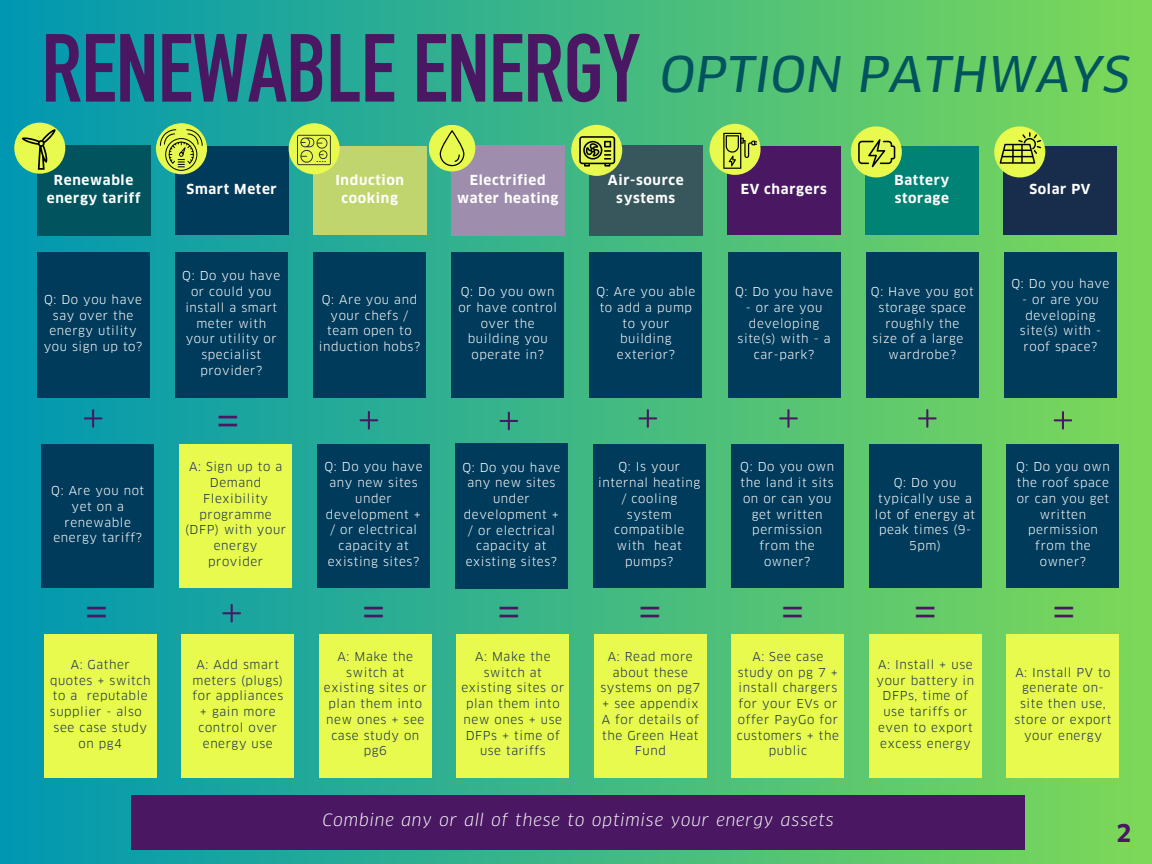
<style>
.page{position:relative;width:1152px;height:864px;background:#fff}
.page>*{position:absolute;margin:0;border:0;box-sizing:border-box;transform-origin:0 0}
.t1{font:700 94.8px "DIN Condensed";letter-spacing:-.005em;color:#4a1863}
.t2{font:italic 48px "Clan OT News";color:#01545e}
.t3{font:700 39.9px "Arsenal";color:#4a1863}
.t4{font:700 24px "Clan OT";color:#4a1863}
.t5{font:italic 16.5px "Clan OT";letter-spacing:.05em;color:#fff}
.t6{font:700 13.5px/18px "Clan OT";letter-spacing:.05em;color:#fff;text-align:center}
.t7{font:12px/15.8px "Clan OT";letter-spacing:.05em;color:#fff;text-align:center}
.t8{font:12px/15.8px "Clan OT";letter-spacing:.05em;color:#182c4c;text-align:center}
</style>
<div class="page">
<div style="left:0;top:0;width:1152px;height:864px;background:linear-gradient(to right,#0097b2,#7dd858)"></div>
<div style="left:1004px;top:252px;width:113px;height:146px;background:#003b5b"></div>
<div style="left:1003px;top:147px;width:114px;height:88px;background:#182c4c"></div>
<div style="left:866px;top:252px;width:113px;height:146px;background:#003b5b"></div>
<div style="left:865px;top:147px;width:114px;height:88px;background:#008374"></div>
<div style="left:728px;top:252px;width:112px;height:146px;background:#003b5b"></div>
<div style="left:727px;top:147px;width:114px;height:88px;background:#4a1863"></div>
<div style="left:590px;top:252px;width:112px;height:146px;background:#003b5b"></div>
<div style="left:589px;top:146px;width:114px;height:90px;background:#38575d"></div>
<div style="left:455px;top:443px;width:113px;height:146px;background:#003b5b"></div>
<div style="left:313px;top:252px;width:113px;height:146px;background:#003b5b"></div>
<div style="left:313px;top:147px;width:114px;height:88px;background:#c1d56f"></div>
<div style="left:175px;top:252px;width:113px;height:146px;background:#003b5b"></div>
<div style="left:175px;top:147px;width:114px;height:88px;background:#003b5b"></div>
<div style="left:37px;top:252px;width:112px;height:146px;background:#003b5b"></div>
<div style="left:37px;top:146px;width:114px;height:90px;background:#01545e"></div>
<div style="left:14px;top:123px;width:51px;height:51px;background:#e7fa4d;border-radius:50%"></div>
<div style="left:42px;top:444px;width:112px;height:144px;background:#003b5b"></div>
<svg style="left:84px;top:409px;width:18px;height:19px"></svg>
<div style="left:1007px;top:444px;width:112px;height:144px;background:#003b5b"></div>
<div style="left:869px;top:444px;width:112px;height:144px;background:#003b5b"></div>
<div style="left:731px;top:444px;width:112px;height:144px;background:#003b5b"></div>
<div style="left:593px;top:444px;width:113px;height:144px;background:#003b5b"></div>
<div style="left:1007px;top:634px;width:112px;height:144px;background:#e7fa4d"></div>
<div style="left:869px;top:634px;width:113px;height:144px;background:#e7fa4d"></div>
<div style="left:732px;top:634px;width:112px;height:144px;background:#e7fa4d"></div>
<div style="left:594px;top:634px;width:113px;height:144px;background:#e7fa4d"></div>
<div style="left:319px;top:634px;width:113px;height:144px;background:#e7fa4d"></div>
<div style="left:179px;top:444px;width:113px;height:144px;background:#e7fa4d"></div>
<svg style="left:639px;top:409px;width:18px;height:19px"></svg>
<svg style="left:779px;top:409px;width:19px;height:19px"></svg>
<svg style="left:918px;top:409px;width:19px;height:19px"></svg>
<svg style="left:1054px;top:411px;width:18px;height:18px"></svg>
<div style="left:317px;top:444px;width:113px;height:144px;background:#003b5b"></div>
<svg style="left:22px;top:129px;width:34px;height:41px"></svg>
<div style="left:156px;top:123px;width:51px;height:51px;background:#e7fa4d;border-radius:50%"></div>
<svg style="left:160px;top:129px;width:43px;height:42px"></svg>
<div style="left:289px;top:123px;width:51px;height:51px;background:#e7fa4d;border-radius:50%"></div>
<svg style="left:297px;top:135px;width:34px;height:30px"></svg>
<div style="left:451px;top:146px;width:114px;height:90px;background:#9e8dac"></div>
<div style="left:429px;top:125px;width:46px;height:46px;background:#e7fa4d;border-radius:50%"></div>
<svg style="left:440px;top:130px;width:24px;height:36px"></svg>
<div style="left:571px;top:125px;width:51px;height:51px;background:#e7fa4d;border-radius:50%"></div>
<svg style="left:579px;top:136px;width:36px;height:31px"></svg>
<div style="left:994px;top:126px;width:51px;height:51px;background:#e7fa4d;border-radius:50%"></div>
<svg style="left:1000px;top:132px;width:41px;height:32px"></svg>
<div style="left:851px;top:126px;width:51px;height:51px;background:#e7fa4d;border-radius:50%"></div>
<svg style="left:858px;top:139px;width:37px;height:28px"></svg>
<div style="left:710px;top:124px;width:51px;height:51px;background:#e7fa4d;border-radius:50%"></div>
<svg style="left:723px;top:133px;width:34px;height:36px"></svg>
<div style="left:44px;top:634px;width:113px;height:144px;background:#e7fa4d"></div>
<svg style="left:360px;top:411px;width:18px;height:19px"></svg>
<div style="left:457px;top:634px;width:112px;height:144px;background:#e7fa4d"></div>
<div style="left:182px;top:634px;width:112px;height:144px;background:#e7fa4d"></div>
<svg style="left:222px;top:604px;width:19px;height:19px"></svg>
<div style="left:451px;top:252px;width:113px;height:146px;background:#003b5b"></div>
<svg style="left:500px;top:412px;width:18px;height:18px"></svg>
<div style="left:131px;top:795px;width:894px;height:55px;background:#4a1863"></div>
<p class="t1" style="left:42px;top:34px;width:600px">RENEWABLE ENERGY</p>
<p class="t2" style="left:660px;top:54px;width:472px">OPTION PATHWAYS</p>
<p class="t6" style="left:47px;top:172px;width:95px">Renewable energy tariff</p>
<p class="t7" style="left:44px;top:293px;width:100px">Q: Do you have say over the energy utility you sign up to?</p>
<p class="t7" style="left:51px;top:484px;width:94px">Q: Are you not yet on a renewable energy tariff?</p>
<p class="t6" style="left:187px;top:181px;width:92px">Smart Meter</p>
<p class="t7" style="left:182px;top:269px;width:100px">Q: Do you have or could you install a smart meter with your utility or specialist provider?</p>
<p class="t3" style="left:218px;top:393px;width:22px">=</p>
<p class="t6" style="left:335px;top:172px;width:70px">Induction cooking</p>
<p class="t7" style="left:319px;top:293px;width:103px">Q: Are you and your chefs / team open to induction hobs?</p>
<p class="t8" style="left:185px;top:460px;width:102px">A: Sign up to a<br>Demand<br>Flexibility programme (DFP) with your energy provider</p>
<p class="t7" style="left:325px;top:460px;width:100px">Q: Do you have any new sites under development + / or electrical capacity at existing sites?</p>
<p class="t6" style="left:457px;top:172px;width:103px">Electrified water heating</p>
<p class="t7" style="left:458px;top:285px;width:100px">Q: Do you own or have control over the building you operate in?</p>
<p class="t7" style="left:462px;top:460px;width:100px">Q: Do you have any new sites under development + / or electrical capacity at existing sites?</p>
<p class="t6" style="left:608px;top:172px;width:78px">Air-source systems</p>
<p class="t7" style="left:596px;top:285px;width:100px">Q: Are you able to add a pump to your building exterior?</p>
<p class="t6" style="left:741px;top:181px;width:88px">EV chargers</p>
<p class="t7" style="left:735px;top:285px;width:100px">Q: Do you have</p>
<p class="t7" style="left:738px;top:301px;width:94px">- or are you developing site(s) with - a car-park?</p>
<p class="t7" style="left:598px;top:460px;width:104px">Q: Is your internal heating / cooling system compatible<br>with heat pumps?</p>
<p class="t7" style="left:740px;top:460px;width:95px">Q: Do you own the land it sits on or can you get written permission from the owner?</p>
<p class="t6" style="left:894px;top:172px;width:57px;text-align:left">Battery storage</p>
<p class="t7" style="left:871px;top:285px;width:104px">Q: Have you got</p>
<p class="t7" style="left:879px;top:301px;width:89px">storage space</p>
<p class="t7" style="left:885px;top:316px;width:75px">roughly the</p>
<p class="t7" style="left:872px;top:332px;width:93px">size of a large</p>
<p class="t7" style="left:888px;top:348px;width:69px">wardrobe?</p>
<p class="t6" style="left:1029px;top:181px;width:63px">Solar PV</p>
<p class="t7" style="left:1012px;top:277px;width:100px">Q: Do you have</p>
<p class="t7" style="left:1020px;top:293px;width:83px">- or are you developing site(s) with - roof space?</p>
<p class="t7" style="left:875px;top:476px;width:102px">Q: Do you typically use a lot of energy at peak times (9-<br>5pm)</p>
<p class="t7" style="left:1016px;top:460px;width:95px">Q: Do you own the roof space or can you get written permission from the owner?</p>
<p class="t3" style="left:86px;top:583px;width:22px">=</p>
<p class="t3" style="left:363px;top:583px;width:22px">=</p>
<p class="t3" style="left:498px;top:583px;width:22px">=</p>
<p class="t3" style="left:782px;top:583px;width:22px">=</p>
<p class="t3" style="left:915px;top:583px;width:22px">=</p>
<p class="t3" style="left:1054px;top:583px;width:22px">=</p>
<p class="t3" style="left:640px;top:583px;width:22px">=</p>
<p class="t8" style="left:71px;top:657px;width:61px">A: Gather</p>
<p class="t8" style="left:50px;top:673px;width:102px">quotes + switch</p>
<p class="t8" style="left:53px;top:689px;width:96px">to a reputable</p>
<p class="t8" style="left:50px;top:705px;width:93px">supplier - also</p>
<p class="t8" style="left:54px;top:720px;width:95px">see case study</p>
<p class="t8" style="left:79px;top:736px;width:45px">on pg4</p>
<p class="t8" style="left:192px;top:657px;width:92px">A: Add smart meters (plugs) for appliances + gain more control over energy use</p>
<p class="t8" style="left:324px;top:650px;width:104px">A: Make the switch at existing sites or plan them into new ones + see case study on pg6</p>
<p class="t8" style="left:461px;top:650px;width:104px">A: Make the switch at existing sites or plan them into new ones + use<br>DFPs + time of use tariffs</p>
<p class="t8" style="left:600px;top:650px;width:101px">A: Read more about these systems on pg7 + see appendix<br>A for details of the Green Heat<br>Fund</p>
<p class="t8" style="left:737px;top:650px;width:104px">A: See case study on pg 7 + install chargers for your EVs or offer PayGo for customers + the public</p>
<p class="t5" style="left:323px;top:813px;width:513px">Combine any or all of these to optimise your energy assets</p>
<p class="t8" style="left:877px;top:657px;width:99px">A: Install + use your battery in<br>DFPs, time of use tariffs or even to export excess energy</p>
<p class="t8" style="left:1014px;top:665px;width:99px">A: Install PV to generate on&shy;site then use, store or export your energy</p>
<p class="t4" style="left:1116px;top:823px;width:17px">2</p>
</div>
